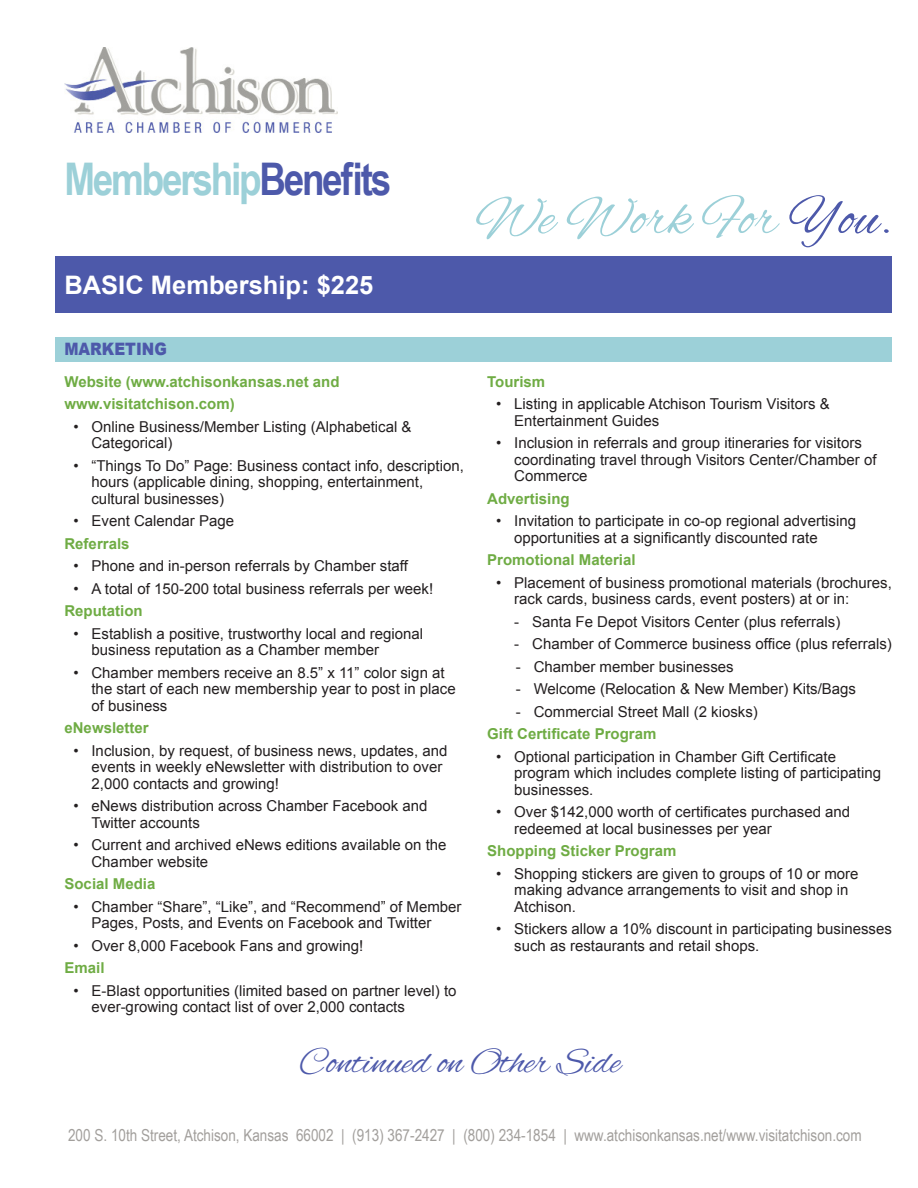
<style>
.page{position:relative;width:918px;height:1188px;background:#fff}
.page>*{position:absolute;margin:0;border:0;box-sizing:border-box;transform-origin:0 0}
.t1{font:57px "Alex Brush";color:#9cd0d8}
.t2{font:700 45px "Arial Narrow";letter-spacing:-.05em;color:#9cd0d8}
.t3{font:37.5px "Alex Brush";color:#4d59aa}
.t4{font:700 25.5px "Arial";color:#fff}
.t5{font:900 17.1px "Arial";color:#4d59aa;scale:.88 1}
.t6{font:16.5px "Arial Narrow";color:#a29f9c}
.t7{font:15px/16.5px "Arial";color:#231f20}
.Green_Text{font:700 15px "Arial";color:#6fac44}
.s1{color:#4d59aa}
</style>
<div class="page">
<div style="left:55px;top:256px;width:836px;height:57px;background:#4d59aa"></div>
<img style="left:64px;top:48px;width:273px;height:85px">
<div style="left:55px;top:338px;width:836px;height:24px;background:#9cd0d8"></div>
<p class="t2" style="left:64px;top:145px;width:328px">Membership<span class="s1">Benefits</span></p>
<p class="t4" style="left:64px;top:268px;width:310px">BASIC Membership: $225</p>
<p class="t1" style="left:475px;top:186px;width:418px">We Work For <span class="s1">You.</span></p>
<p class="t5" style="left:64px;top:337px;width:118px">MARKETING</p>
<p class="Green_Text" style="left:64px;top:371px;width:277px">Website (www.atchisonkansas.net and</p>
<p class="Green_Text" style="left:64px;top:394px;width:172px">www.visitatchison.com)</p>
<p class="t7" style="left:91px;top:418px;width:322px;text-indent:-18px">• Online Business/Member Listing (Alphabetical &amp;<br>Categorical)</p>
<p class="t7" style="left:91px;top:457px;width:374px;text-indent:-18px">• “Things To Do” Page: Business contact info, description, hours (applicable dining, shopping, entertainment, cultural businesses)</p>
<p class="t7" style="left:73px;top:513px;width:162px">• Event Calendar Page</p>
<p class="Green_Text" style="left:64px;top:533px;width:67px">Referrals</p>
<p class="t7" style="left:73px;top:558px;width:336px">• Phone and in-person referrals by Chamber staff</p>
<p class="t7" style="left:73px;top:580px;width:361px">• A total of 150-200 total business referrals per week!</p>
<p class="Green_Text" style="left:64px;top:601px;width:80px">Reputation</p>
<p class="t7" style="left:91px;top:625px;width:333px;text-indent:-18px">• Establish a positive, trustworthy local and regional business reputation as a Chamber member</p>
<p class="t7" style="left:91px;top:664px;width:366px;text-indent:-18px">• Chamber members receive an 8.5” x 11” color sign at the start of each new membership year to post in place of business</p>
<p class="Green_Text" style="left:64px;top:718px;width:86px">eNewsletter</p>
<p class="t7" style="left:91px;top:742px;width:358px;text-indent:-18px">• Inclusion, by request, of business news, updates, and events in weekly eNewsletter with distribution to over<br>2,000 contacts and growing!</p>
<p class="t7" style="left:91px;top:798px;width:337px;text-indent:-18px">• eNews distribution across Chamber Facebook and<br>Twitter accounts</p>
<p class="t7" style="left:91px;top:837px;width:357px;text-indent:-18px">• Current and archived eNews editions available on the<br>Chamber website</p>
<p class="Green_Text" style="left:64px;top:874px;width:92px">Social Media</p>
<p class="t7" style="left:91px;top:898px;width:372px;text-indent:-18px">• Chamber “Share”, “Like”, and “Recommend” of Member<br>Pages, Posts, and Events on Facebook and Twitter</p>
<p class="t7" style="left:73px;top:937px;width:291px">• Over 8,000 Facebook Fans and growing!</p>
<p class="Green_Text" style="left:64px;top:958px;width:42px">Email</p>
<p class="t7" style="left:91px;top:982px;width:367px;text-indent:-18px">• E-Blast opportunities (limited based on partner level) to ever-growing contact list of over 2,000 contacts</p>
<p class="Green_Text" style="left:487px;top:371px;width:60px">Tourism</p>
<p class="t7" style="left:514px;top:396px;width:317px;text-indent:-18px">• Listing in applicable Atchison Tourism Visitors &amp;<br>Entertainment Guides</p>
<p class="t7" style="left:514px;top:435px;width:364px;text-indent:-18px">• Inclusion in referrals and group itineraries for visitors coordinating travel through Visitors Center/Chamber of<br>Commerce</p>
<p class="Green_Text" style="left:487px;top:488px;width:84px">Advertising</p>
<p class="t7" style="left:514px;top:513px;width:343px;text-indent:-18px">• Invitation to participate in co-op regional advertising opportunities at a significantly discounted rate</p>
<p class="Green_Text" style="left:487px;top:550px;width:150px">Promotional Material</p>
<p class="t7" style="left:514px;top:574px;width:379px;text-indent:-18px">• Placement of business promotional materials (brochures, rack cards, business cards, event posters) at or in:</p>
<p class="t7" style="left:514px;top:613px;width:328px">- Santa Fe Depot Visitors Center (plus referrals)</p>
<p class="t7" style="left:514px;top:636px;width:379px">- Chamber of Commerce business office (plus referrals)</p>
<p class="t7" style="left:516px;top:658px;width:220px">- Chamber member businesses</p>
<p class="t7" style="left:516px;top:681px;width:342px">- Welcome (Relocation &amp; New Member) Kits/Bags</p>
<p class="t7" style="left:516px;top:703px;width:244px">- Commercial Street Mall (2 kiosks)</p>
<p class="Green_Text" style="left:487px;top:724px;width:171px">Gift Certificate Program</p>
<p class="t7" style="left:514px;top:748px;width:368px;text-indent:-18px">• Optional participation in Chamber Gift Certificate program which includes complete listing of participating businesses.</p>
<p class="t7" style="left:514px;top:804px;width:337px;text-indent:-18px">• Over $142,000 worth of certificates purchased and redeemed at local businesses per year</p>
<p class="Green_Text" style="left:487px;top:841px;width:191px">Shopping Sticker Program</p>
<p class="t7" style="left:514px;top:865px;width:346px;text-indent:-18px">• Shopping stickers are given to groups of 10 or more making advance arrangements to visit and shop in<br>Atchison.</p>
<p class="t7" style="left:514px;top:921px;width:379px;text-indent:-18px">• Stickers allow a 10% discount in participating businesses such as restaurants and retail shops.</p>
<p class="t3" style="left:299px;top:1041px;width:323px">Continued on Other Side</p>
<p class="t6" style="left:68px;top:1123px;width:795px">200 S. 10th Street, Atchison, Kansas 66002 | (913) 367-2427 | (800) 234-1854 | www.atchisonkansas.net/www.visitatchison.com</p>
</div>
